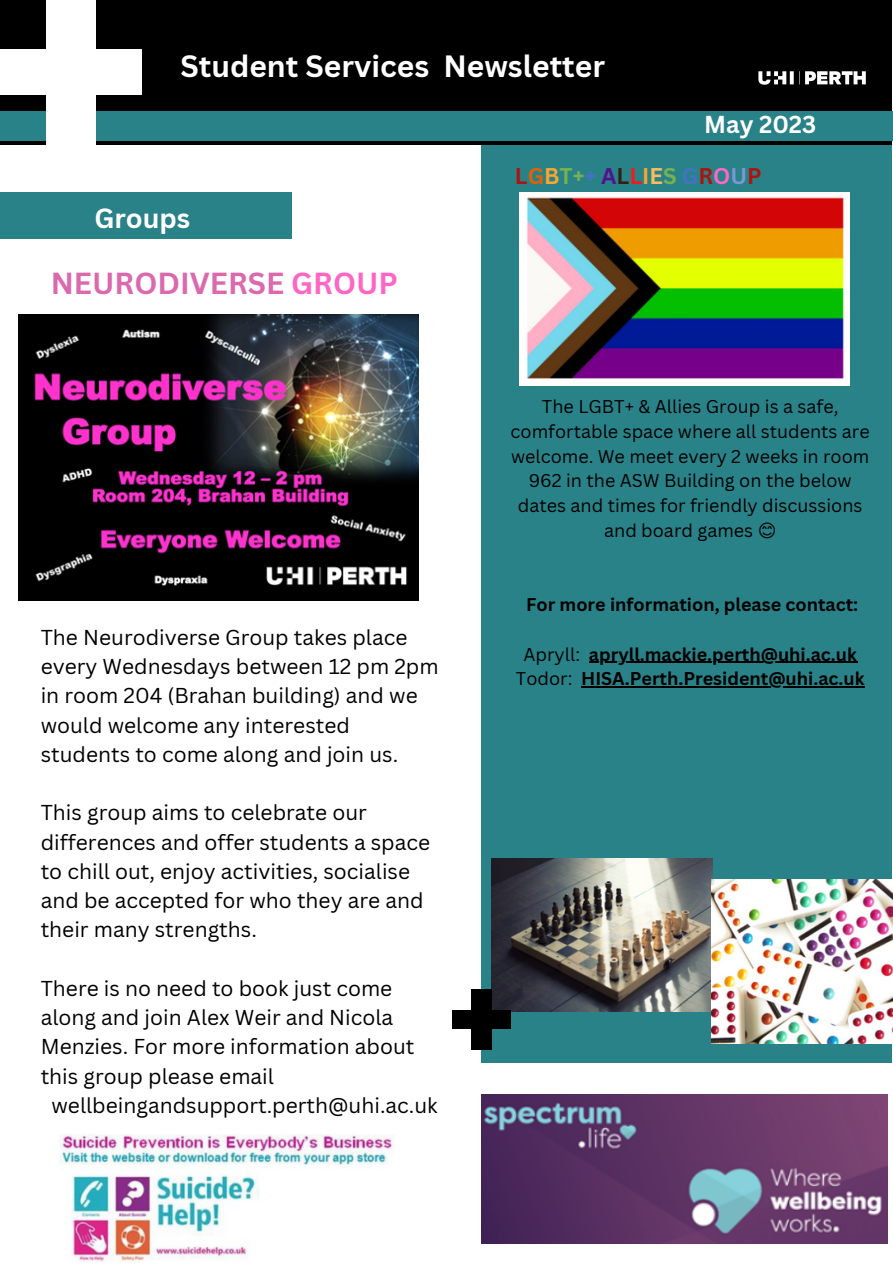
<style>
.page{position:relative;width:893px;height:1264px;background:#fff}
.page>*{position:absolute;margin:0;border:0;box-sizing:border-box;transform-origin:0 0}
.t1{font:700 30px "Canva Sans";color:#fff}
.t2{font:700 29.7px "Canva Sans";color:#da69ae}
.t3{font:700 27px "Canva Sans";color:#fff}
.t4{font:700 23.85px "Canva Sans";color:#fff}
.t5{font:700 22.2px "Canva Sans";color:#ac140e}
.t6{font:21px/29.2px "Canva Sans";color:#000}
.t7{font:18px "Canva Sans";color:#000}
.t8{font:700 18px/24.8px "Canva Sans";color:#000;text-align:center}
.s1{color:#ff66c4}
.s2{color:#e26102}
.s3{color:#f8a62e}
.s4{color:#77b151}
.s5{color:#4472c4}
.s6{color:#531190}
.s7{color:#332110}
.s8{color:#ff1616}
.s9{color:#ffbd59}
.s10{color:#7899d4}
.s11{font-weight:400}
</style>
<div class="page">
<div style="left:481px;top:0;width:410px;height:1062px;background:#2a8289"></div>
<img style="left:519px;top:193px;width:330px;height:192px">
<img style="left:492px;top:858px;width:220px;height:153px">
<img style="left:711px;top:879px;width:181px;height:164px">
<div style="left:471px;top:989px;width:20px;height:60px;background:#000"></div>
<div style="left:452px;top:1009px;width:58px;height:19px;background:#000"></div>
<img style="left:59px;top:1134px;width:334px;height:128px">
<img style="left:481px;top:1094px;width:406px;height:149px">
<div style="left:0;top:0;width:891px;height:144px;background:#000"></div>
<div style="left:0;top:111px;width:892px;height:29px;background:#2a8289"></div>
<div style="left:46px;top:0;width:50px;height:144px;background:#fff"></div>
<div style="left:0;top:49px;width:142px;height:46px;background:#fff"></div>
<img style="left:758px;top:71px;width:108px;height:14px">
<div style="left:0;top:193px;width:292px;height:45px;background:#2a8289"></div>
<img style="left:18px;top:315px;width:400px;height:285px">
<hr style="left:589px;top:661px;width:268px;height:2px;background:#000">
<hr style="left:581px;top:686px;width:283px;height:1px;background:#000">
<h1 class="t1" style="left:180px;top:45px;width:426px">Student Services Newsletter</h1>
<p class="t4" style="left:704px;top:108px;width:114px">May 2023</p>
<p class="t3" style="left:94px;top:199px;width:97px">Groups</p>
<h2 class="t2" style="left:51px;top:262px;width:348px">NEURODIVERSE <span class="s1">GROUP</span></h2>
<p class="t6" style="left:41px;top:622px;width:399px">The Neurodiverse Group takes place every Wednesdays between 12 pm 2pm in room 204 (Brahan building) and we would welcome any interested students to come along and join us.</p>
<p class="t6" style="left:41px;top:797px;width:391px">This group aims to celebrate our differences and offer students a space to chill out, enjoy activities, socialise and be accepted for who they are and their many strengths.</p>
<p class="t6" style="left:41px;top:973px;width:353px">There is no need to book just come</p>
<p class="t6" style="left:41px;top:1002px;width:354px">along and join Alex Weir and Nicola</p>
<p class="t6" style="left:41px;top:1031px;width:375px">Menzies. For more information about</p>
<p class="t6" style="left:41px;top:1060px;width:235px">this group please email</p>
<p class="t6" style="left:51px;top:1089px;width:388px">wellbeingandsupport.perth@uhi.ac.uk</p>
<p class="t5" style="left:515px;top:160px;width:248px">L<span class="s2">G</span><span class="s3">B</span><span class="s4">T+</span><span class="s5">+</span> <span class="s6">A</span><span class="s7">L</span><span class="s8">L</span><span class="s3">I</span><span class="s9">E</span><span class="s4">S</span> <span class="s5">G</span>R<span class="s1">O</span><span class="s10">U</span>P</p>
<p class="t7" style="left:542px;top:394px;width:298px">The LGBT+ &amp; Allies Group is a safe,</p>
<p class="t7" style="left:510px;top:419px;width:360px">comfortable space where all students are</p>
<p class="t7" style="left:511px;top:443px;width:360px">welcome. We meet every 2 weeks in room</p>
<p class="t7" style="left:528px;top:468px;width:324px">962 in the ASW Building on the below</p>
<p class="t7" style="left:518px;top:493px;width:346px">dates and times for friendly discussions</p>
<p class="t7" style="left:604px;top:517px;width:150px">and board games</p>
<p class="t8" style="left:526px;top:592px;width:333px">For more information, please contact:</p>
<p class="t8" style="left:516px;top:641px;width:350px"><span class="s11">Apryll:</span> apryll.mackie.perth@uhi.ac.uk<br><span class="s11">Todor:</span> HISA.Perth.President@uhi.ac.uk</p>
</div>
